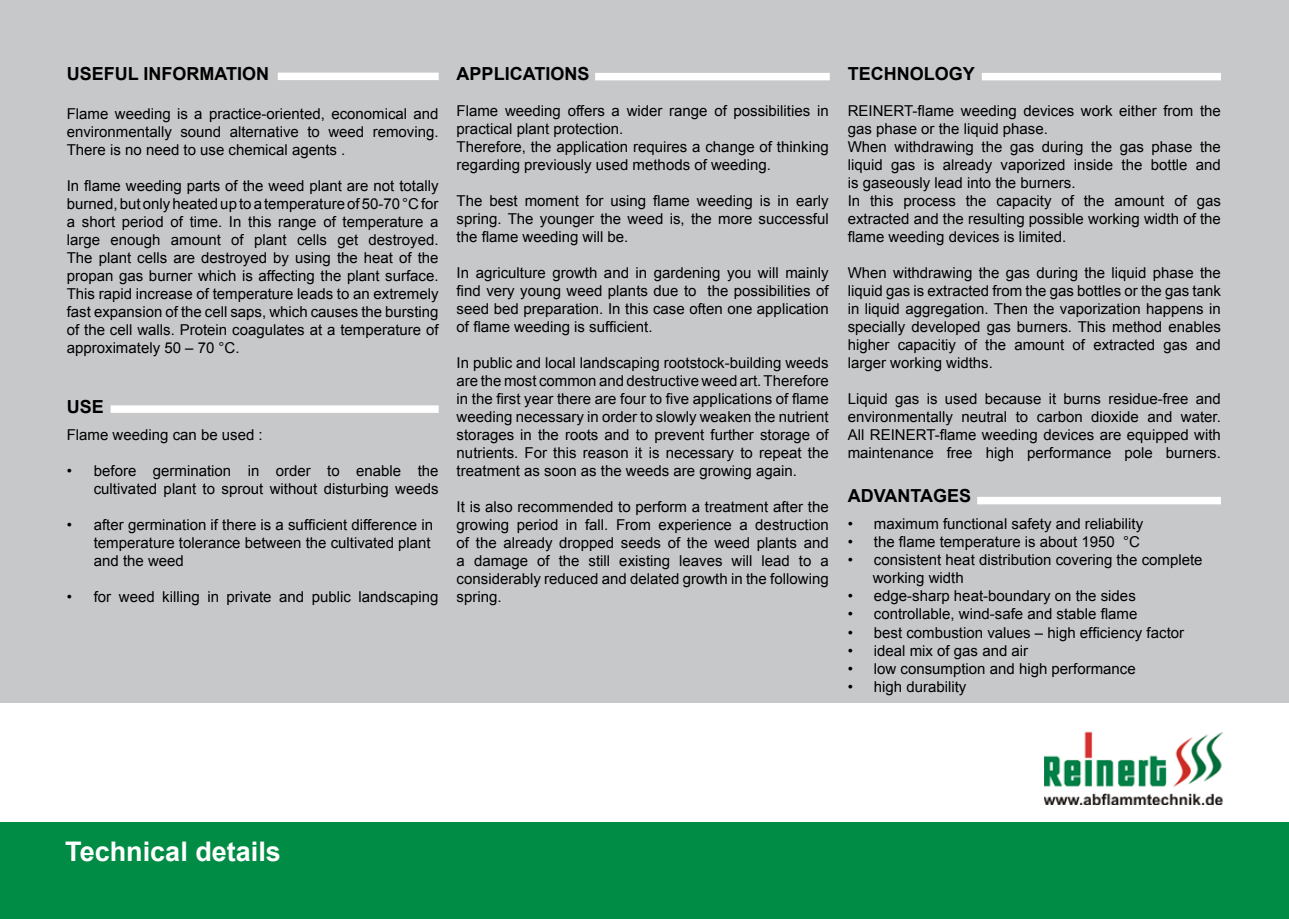
<style>
.page{position:relative;width:1289px;height:919px;background:#fff}
.page>*{position:absolute;margin:0;border:0;box-sizing:border-box;transform-origin:0 0}
.t1{font:700 27px "Arial";color:#fff}
.t2{font:700 18px "Arial";color:#000}
.t3{font:15px/18px "Arial";color:#000;text-align:justify}
</style>
<div class="page">
<div style="left:0;top:822px;width:1288px;height:96px;background:#008c44"></div>
<div style="left:0;top:0;width:1288px;height:702px;background:#c7c8ca"></div>
<img style="left:1044px;top:731px;width:179px;height:73px">
<div style="left:278px;top:73px;width:160px;height:7px;background:#fff"></div>
<div style="left:595px;top:73px;width:234px;height:7px;background:#fff"></div>
<div style="left:981px;top:73px;width:239px;height:7px;background:#fff"></div>
<div style="left:977px;top:497px;width:243px;height:7px;background:#fff"></div>
<div style="left:111px;top:405px;width:327px;height:8px;background:#fff"></div>
<p class="t2" style="left:67px;top:61px;width:204px">USEFUL INFORMATION</p>
<p class="t3" style="left:67px;top:104px;width:373px">Flame weeding is a practice-oriented, economical and environmentally sound alternative to weed removing.<br>There is no need to use chemical agents .</p>
<p class="t3" style="left:67px;top:176px;width:373px">In flame weeding parts of the weed plant are not totally burned, but only heated up to a temperature of 50-70 °C for a short period of time. In this range of temperature a large enough amount of plant cells get destroyed.<br>The plant cells are destroyed by using the heat of the propan gas burner which is affecting the plant surface.<br>This rapid increase of temperature leads to an extremely fast expansion of the cell saps, which causes the bursting of the cell walls. Protein coagulates at a temperature of approximately 50 – 70 °C.</p>
<p class="t2" style="left:67px;top:394px;width:39px">USE</p>
<p class="t3" style="left:67px;top:425px;width:197px">Flame weeding can be used :</p>
<p class="t3" style="left:67px;top:461px;width:373px;text-align:right">• before germination in order to enable the cultivated plant to sprout without disturbing weeds</p>
<p class="t3" style="left:94px;top:515px;width:341px;text-align:left;text-indent:-27px">• after germination if there is a sufficient difference in temperature tolerance between the cultivated plant and the weed</p>
<p class="t3" style="left:67px;top:587px;width:373px">• for weed killing in private and public landscaping</p>
<p class="t2" style="left:456px;top:61px;width:134px">APPLICATIONS</p>
<p class="t3" style="left:456px;top:101px;width:373px;text-align:left">Flame weeding offers a wider range of possibilities in practical plant protection.<br>Therefore, the application requires a change of thinking regarding previously used methods of weeding.</p>
<p class="t3" style="left:456px;top:191px;width:373px">The best moment for using flame weeding is in early spring. The younger the weed is, the more successful the flame weeding will be.</p>
<p class="t3" style="left:456px;top:263px;width:373px">In agriculture growth and in gardening you will mainly find very young weed plants due to the possibilities of seed bed preparation. In this case often one application of flame weeding is sufficient.</p>
<p class="t3" style="left:456px;top:353px;width:373px">In public and local landscaping rootstock-building weeds are the most common and destructive weed art. Therefore in the first year there are four to five applications of flame weeding necessary in order to slowly weaken the nutrient storages in the roots and to prevent further storage of nutrients. For this reason it is necessary to repeat the treatment as soon as the weeds are growing again.</p>
<p class="t3" style="left:456px;top:497px;width:373px">It is also recommended to perform a treatment after the growing period in fall. From experience a destruction of the already dropped seeds of the weed plants and a damage of the still existing leaves will lead to a considerably reduced and delated growth in the following spring.</p>
<p class="t2" style="left:847px;top:61px;width:129px">TECHNOLOGY</p>
<p class="t3" style="left:847px;top:101px;width:374px;text-align:left">REINERT-flame weeding devices work either from the gas phase or the liquid phase.<br>When withdrawing the gas during the gas phase the liquid gas is already vaporized inside the bottle and is gaseously lead into the burners.<br>In this process the capacity of the amount of gas extracted and the resulting possible working width of the flame weeding devices is limited.</p>
<p class="t3" style="left:847px;top:263px;width:374px">When withdrawing the gas during the liquid phase the liquid gas is extracted from the gas bottles or the gas tank in liquid aggregation. Then the vaporization happens in specially developed gas burners. This method enables higher capacitiy of the amount of extracted gas and larger working widths.</p>
<p class="t3" style="left:847px;top:389px;width:374px">Liquid gas is used because it burns residue-free and environmentally neutral to carbon dioxide and water.<br>All REINERT-flame weeding devices are equipped with maintenance free high performance pole burners.</p>
<p class="t2" style="left:847px;top:483px;width:125px">ADVANTAGES</p>
<p class="t3" style="left:847px;top:515px;width:297px">• maximum functional safety and reliability</p>
<p class="t3" style="left:847px;top:533px;width:294px">• the flame temperature is about 1950 °C</p>
<p class="t3" style="left:872px;top:551px;width:331px;text-indent:-25px">• consistent heat distribution covering the complete working width</p>
<p class="t3" style="left:847px;top:587px;width:289px">• edge-sharp heat-boundary on the sides</p>
<p class="t3" style="left:847px;top:605px;width:291px">• controllable, wind-safe and stable flame</p>
<p class="t3" style="left:847px;top:623px;width:338px">• best combustion values – high efficiency factor</p>
<p class="t3" style="left:847px;top:641px;width:182px">• ideal mix of gas and air</p>
<p class="t3" style="left:847px;top:659px;width:289px">• low consumption and high performance</p>
<p class="t3" style="left:847px;top:677px;width:120px">• high durability</p>
<h1 class="t1" style="left:65px;top:832px;width:217px">Technical details</h1>
</div>
